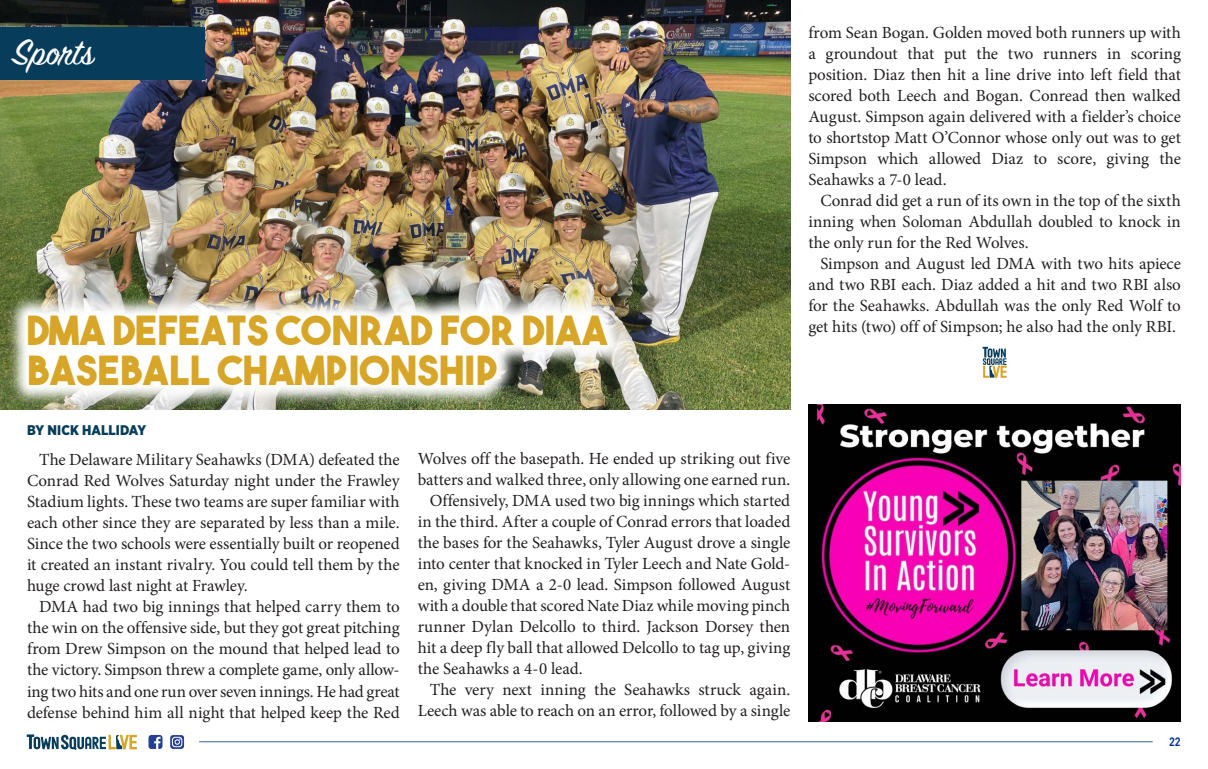
<style>
.page{position:relative;width:1208px;height:769px;background:#fff}
.page>*{position:absolute;margin:0;border:0;box-sizing:border-box;transform-origin:0 0}
.t1{font:40px/40px "The Bold Font";letter-spacing:.01em;color:#d7a628}
.t2{font:40px "Sign Painter House Script";color:#fff}
.body_copy{font:17px/21px "Minion Pro";letter-spacing:-.005em;color:#231f20;text-align:justify}
.t3{font:900 14px "Gotham Narrow";color:#073d5a}
.t4{font:600 12px "Avenir Next Condensed";color:#039}
</style>
<div class="page">
<hr style="left:199px;top:740px;width:953px;height:1px;background:#369">
<svg style="left:148px;top:735px;width:14px;height:13px"></svg>
<svg style="left:170px;top:735px;width:14px;height:13px"></svg>
<svg style="left:27px;top:734px;width:110px;height:15px"></svg>
<img style="left:0;top:0;width:790px;height:409px">
<div style="left:0;top:27px;width:204px;height:52px;background:#073d5a"></div>
<svg style="left:982px;top:346px;width:24px;height:31px"></svg>
<img style="left:6px;top:294px;width:622px;height:113px">
<img style="left:808px;top:404px;width:372px;height:317px">
<p class="t2" style="left:13px;top:27px;width:82px">Sports</p>
<p class="t1" style="left:27px;top:310px;width:582px">DMA DEFEATS CONRAD FOR DIAA<br>BASEBALL CHAMPIONSHIP</p>
<p class="t3" style="left:27px;top:421px;width:121px">BY NICK HALLIDAY</p>
<p class="body_copy" style="left:27px;top:449px;width:374px;text-indent:12px">The Delaware Military Seahawks (DMA) defeated the Conrad Red Wolves Saturday night under the Frawley Stadium lights. These two teams are super familiar with each other since they are separated by less than a mile.<br>Since the two schools were essentially built or reopened it created an instant rivalry. You could tell them by the huge crowd last night at Frawley.</p>
<p class="body_copy" style="left:27px;top:596px;width:374px;text-indent:12px">DMA had two big innings that helped carry them to the win on the offensive side, but they got great pitching from Drew Simpson on the mound that helped lead to the victory. Simpson threw a complete game, only allow&shy;ing two hits and one run over seven innings. He had great defense behind him all night that helped keep the Red</p>
<p class="body_copy" style="left:417px;top:448px;width:374px">Wolves off the basepath. He ended up striking out five batters and walked three, only allowing one earned run.</p>
<p class="body_copy" style="left:417px;top:490px;width:374px;text-indent:12px">Offensively, DMA used two big innings which started in the third. After a couple of Conrad errors that loaded the bases for the Seahawks, Tyler August drove a single into center that knocked in Tyler Leech and Nate Gold&shy;en, giving DMA a 2-0 lead. Simpson followed August with a double that scored Nate Diaz while moving pinch runner Dylan Delcollo to third. Jackson Dorsey then hit a deep fly ball that allowed Delcollo to tag up, giving the Seahawks a 4-0 lead.</p>
<p class="body_copy" style="left:417px;top:679px;width:374px;text-align:right">The very next inning the Seahawks struck again.<br>Leech was able to reach on an error, followed by a single</p>
<p class="body_copy" style="left:808px;top:22px;width:374px">from Sean Bogan. Golden moved both runners up with a groundout that put the two runners in scoring position. Diaz then hit a line drive into left field that scored both Leech and Bogan. Conread then walked August. Simpson again delivered with a fielder’s choice to shortstop Matt O’Connor whose only out was to get Simpson which allowed Diaz to score, giving the Seahawks a 7-0 lead.</p>
<p class="body_copy" style="left:808px;top:190px;width:374px;text-indent:12px">Conrad did get a run of its own in the top of the sixth inning when Soloman Abdullah doubled to knock in the only run for the Red Wolves.</p>
<p class="body_copy" style="left:808px;top:253px;width:374px;text-indent:12px">Simpson and August led DMA with two hits apiece and two RBI each. Diaz added a hit and two RBI also for the Seahawks. Abdullah was the only Red Wolf to get hits (two) off of Simpson; he also had the only RBI.</p>
<p class="t4" style="left:1168px;top:731px;width:13px">22</p>
</div>
